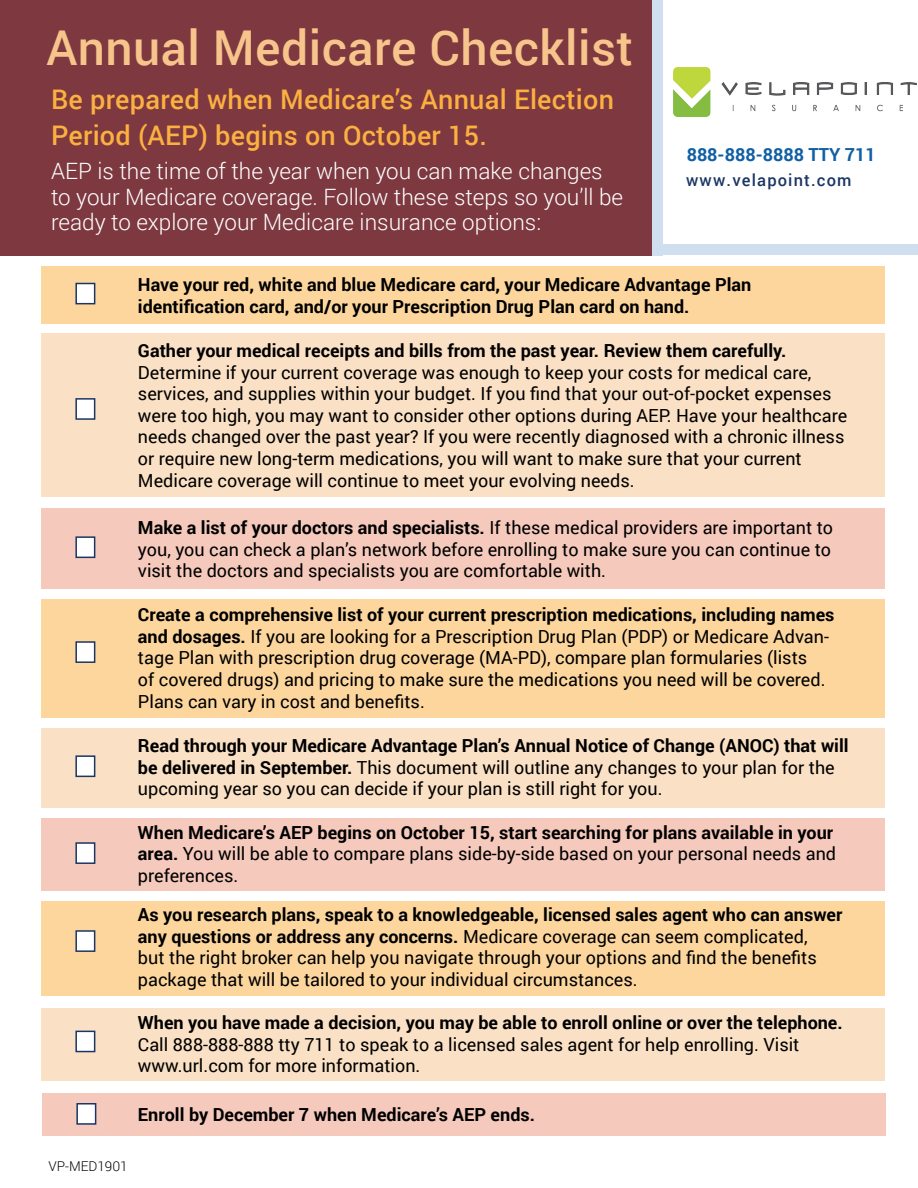
<style>
.page{position:relative;width:918px;height:1188px;background:#fff}
.page>*{position:absolute;margin:0;border:0;box-sizing:border-box;transform-origin:0 0}
.t1{font:500 48px "Roboto";letter-spacing:.01em;color:#f7c48c}
.t2{font:500 27px/36px "Roboto";letter-spacing:.01em;color:#fbb040}
.t3{font:300 22.5px/25.5px "Roboto";color:#fff}
.t4{font:18px/21.6px "Roboto";color:#000}
.t5{font:700 18px/21.6px "Roboto";color:#000}
.t6{font:700 18px "Roboto";color:#115fa4}
.t7{font:500 16.5px "Roboto";letter-spacing:.07em;color:#1b3664}
.t8{font:300 13.5px "Roboto";color:#000}
.s1{font-weight:700}
</style>
<div class="page">
<div style="left:41px;top:1009px;width:844px;height:72px;background:#fae0c4"></div>
<div style="left:42px;top:1093px;width:844px;height:43px;background:#f5c9bb"></div>
<div style="left:41px;top:901px;width:844px;height:94px;background:#fcd69d"></div>
<div style="left:41px;top:818px;width:844px;height:72px;background:#f5c9bb"></div>
<div style="left:41px;top:729px;width:844px;height:79px;background:#fae0c4"></div>
<div style="left:41px;top:599px;width:844px;height:119px;background:#fcd69d"></div>
<div style="left:41px;top:508px;width:844px;height:81px;background:#f5c9bb"></div>
<div style="left:41px;top:334px;width:844px;height:163px;background:#fae0c4"></div>
<div style="left:41px;top:267px;width:844px;height:57px;background:#fcd69d"></div>
<div style="left:663px;top:244px;width:255px;height:11px;background:#cfdff0"></div>
<div style="left:0;top:0;width:653px;height:255px;background:#7d3840"></div>
<div style="left:652px;top:0;width:11px;height:255px;background:#cfdff0"></div>
<div style="left:75px;top:283px;width:20px;height:21px;background:#fff;border:2px solid #1b3664"></div>
<div style="left:75px;top:398px;width:20px;height:22px;background:#fff;border:2px solid #1b3664"></div>
<div style="left:75px;top:536px;width:20px;height:22px;background:#fff;border:2px solid #1b3664"></div>
<div style="left:75px;top:641px;width:20px;height:22px;background:#fff;border:2px solid #1b3664"></div>
<div style="left:75px;top:755px;width:20px;height:22px;background:#fff;border:2px solid #1b3664"></div>
<div style="left:75px;top:842px;width:20px;height:22px;background:#fff;border:2px solid #1b3664"></div>
<div style="left:75px;top:930px;width:20px;height:22px;background:#fff;border:2px solid #1b3664"></div>
<div style="left:75px;top:1031px;width:20px;height:21px;background:#fff;border:2px solid #1b3664"></div>
<div style="left:76px;top:1103px;width:20px;height:22px;background:#fff;border:2px solid #1b3664"></div>
<img style="left:674px;top:67px;width:242px;height:49px">
<h1 class="t1" style="left:46px;top:14px;width:588px">Annual Medicare Checklist</h1>
<h2 class="t2" style="left:51px;top:80px;width:565px">Be prepared when Medicare’s Annual Election<br>Period (AEP) begins on October 15.</h2>
<p class="t3" style="left:51px;top:158px;width:574px">AEP is the time of the year when you can make changes to your Medicare coverage. Follow these steps so you’ll be ready to explore your Medicare insurance options:</p>
<p class="t6" style="left:687px;top:142px;width:191px">888-888-8888 TTY 711</p>
<p class="t7" style="left:686px;top:169px;width:167px">www.velapoint.com</p>
<p class="t5" style="left:138px;top:273px;width:615px">Have your red, white and blue Medicare card, your Medicare Advantage Plan identification card, and/or your Prescription Drug Plan card on hand.</p>
<p class="t5" style="left:138px;top:339px;width:650px">Gather your medical receipts and bills from the past year. Review them carefully.</p>
<p class="t4" style="left:138px;top:361px;width:711px">Determine if your current coverage was enough to keep your costs for medical care, services, and supplies within your budget. If you find that your out-of-pocket expenses were too high, you may want to consider other options during AEP. Have your healthcare needs changed over the past year? If you were recently diagnosed with a chronic illness or require new long-term medications, you will want to make sure that your current Medicare coverage will continue to meet your evolving needs.</p>
<p class="t4" style="left:138px;top:516px;width:697px;text-align:justify"><span class="s1">Make a list of your doctors and specialists.</span> If these medical providers are important to you, you can check a plan’s network before enrolling to make sure you can continue to visit the doctors and specialists you are comfortable with.</p>
<p class="t4" style="left:138px;top:603px;width:698px"><span class="s1">Create a comprehensive list of your current prescription medications, including names and dosages.</span> If you are looking for a Prescription Drug Plan (PDP) or Medicare Advan&shy;tage Plan with prescription drug coverage (MA-PD), compare plan formularies (lists<br>of covered drugs) and pricing to make sure the medications you need will be covered.<br>Plans can vary in cost and benefits.</p>
<p class="t4" style="left:138px;top:734px;width:712px"><span class="s1">Read through your Medicare Advantage Plan’s Annual Notice of Change (ANOC) that will be delivered in September.</span> This document will outline any changes to your plan for the upcoming year so you can decide if your plan is still right for you.</p>
<p class="t4" style="left:138px;top:821px;width:700px"><span class="s1">When Medicare’s AEP begins on October 15, start searching for plans available in your area.</span> You will be able to compare plans side-by-side based on your personal needs and preferences.</p>
<p class="t4" style="left:138px;top:903px;width:706px"><span class="s1">As you research plans, speak to a knowledgeable, licensed sales agent who can answer any questions or address any concerns.</span> Medicare coverage can seem complicated,<br>but the right broker can help you navigate through your options and find the benefits package that will be tailored to your individual circumstances.</p>
<p class="t5" style="left:138px;top:1011px;width:706px">When you have made a decision, you may be able to enroll online or over the telephone.</p>
<p class="t4" style="left:138px;top:1033px;width:663px">Call 888-888-888 tty 711 to speak to a licensed sales agent for help enrolling. Visit www.url.com for more information.</p>
<p class="t5" style="left:138px;top:1103px;width:399px">Enroll by December 7 when Medicare’s AEP ends.</p>
<p class="t8" style="left:49px;top:1157px;width:81px">VP-MED1901</p>
</div>
